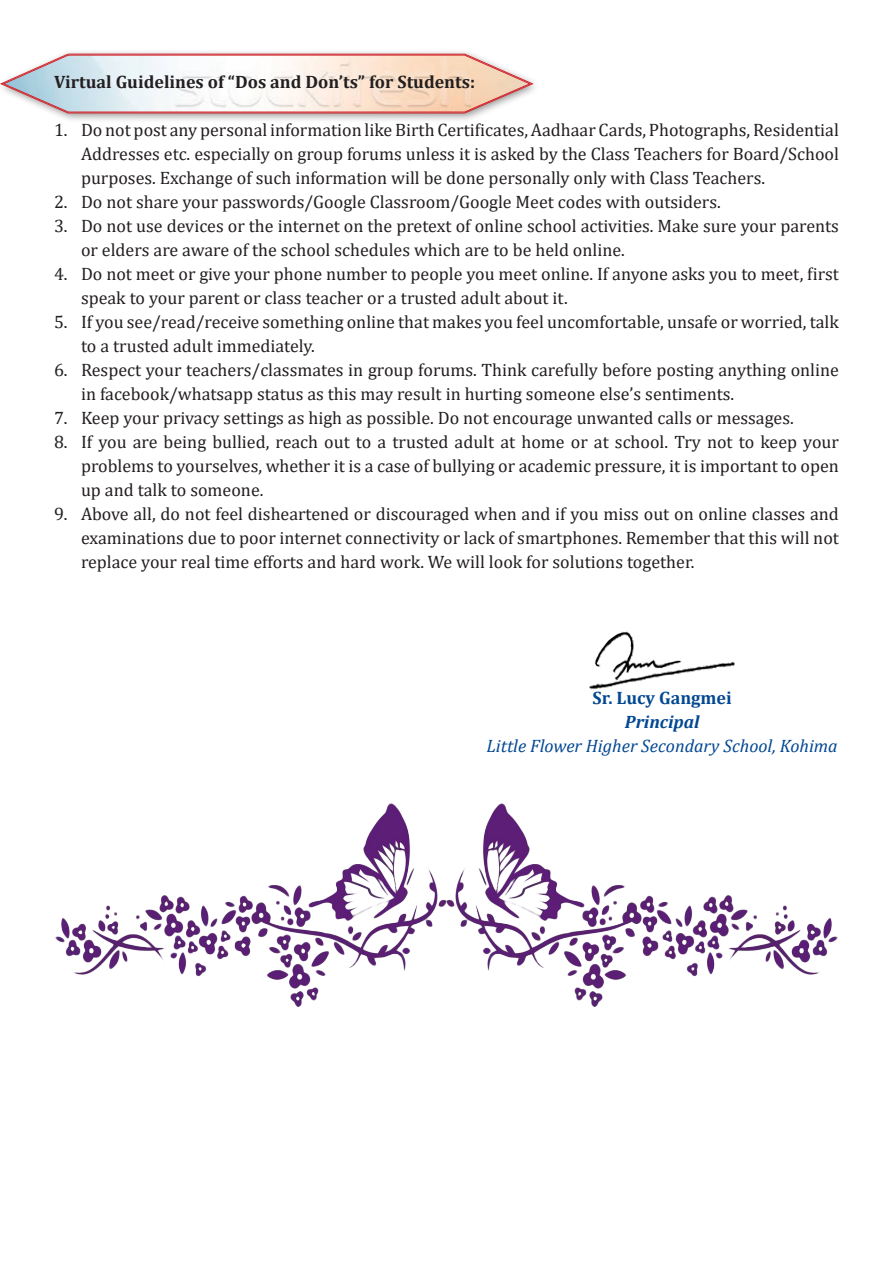
<style>
.page{position:relative;width:893px;height:1263px;background:#fff}
.page>*{position:absolute;margin:0;border:0;box-sizing:border-box;transform-origin:0 0}
.t1{font:18px/24px "Cambria";color:#231f20}
.t2{font:700 18px "Cambria";color:#231f20}
.t3{font:italic 18px "Cambria";color:#024792}
.t4{font:700 18px "Cambria";color:#024792}
.t5{font:italic 700 18px "Cambria";color:#024792}
</style>
<div class="page">
<div style="left:0;top:48px;width:541px;height:75px;background:#231f20;opacity:.5"></div>
<svg style="left:1px;top:54px;width:532px;height:59px"></svg>
<img style="left:589px;top:631px;width:146px;height:59px">
<img style="left:55px;top:803px;width:783px;height:203px">
<p class="t2" style="left:54px;top:69px;width:423px">Virtual Guidelines of “Dos and Don’ts” for Students:</p>
<p class="t1" style="left:81px;top:117px;width:759px;text-align:justify;text-indent:-27px">1. Do not post any personal information like Birth Certificates, Aadhaar Cards, Photographs, Residential Addresses etc. especially on group forums unless it is asked by the Class Teachers for Board/School purposes. Exchange of such information will be done personally only with Class Teachers.</p>
<p class="t1" style="left:54px;top:189px;width:668px">2. Do not share your passwords/Google Classroom/Google Meet codes with outsiders.</p>
<p class="t1" style="left:81px;top:213px;width:759px;text-indent:-27px">3. Do not use devices or the internet on the pretext of online school activities. Make sure your parents or elders are aware of the school schedules which are to be held online.</p>
<p class="t1" style="left:81px;top:261px;width:759px;text-indent:-27px">4. Do not meet or give your phone number to people you meet online. If anyone asks you to meet, first speak to your parent or class teacher or a trusted adult about it.</p>
<p class="t1" style="left:81px;top:309px;width:759px;text-indent:-27px">5. If you see/read/receive something online that makes you feel uncomfortable, unsafe or worried, talk to a trusted adult immediately.</p>
<p class="t1" style="left:81px;top:357px;width:759px;text-indent:-27px">6. Respect your teachers/classmates in group forums. Think carefully before posting anything online in facebook/whatsapp status as this may result in hurting someone else’s sentiments.</p>
<p class="t1" style="left:54px;top:405px;width:741px">7. Keep your privacy settings as high as possible. Do not encourage unwanted calls or messages.</p>
<p class="t1" style="left:81px;top:429px;width:759px;text-align:justify;text-indent:-27px">8. If you are being bullied, reach out to a trusted adult at home or at school. Try not to keep your problems to yourselves, whether it is a case of bullying or academic pressure, it is important to open up and talk to someone.</p>
<p class="t1" style="left:81px;top:501px;width:759px;text-align:justify;text-indent:-27px">9. Above all, do not feel disheartened or discouraged when and if you miss out on online classes and examinations due to poor internet connectivity or lack of smartphones. Remember that this will not replace your real time efforts and hard work. We will look for solutions together.</p>
<p class="t4" style="left:592px;top:685px;width:141px">Sr. Lucy Gangmei</p>
<p class="t5" style="left:625px;top:709px;width:76px">Principal</p>
<p class="t3" style="left:487px;top:733px;width:353px">Little Flower Higher Secondary School, Kohima</p>
</div>
